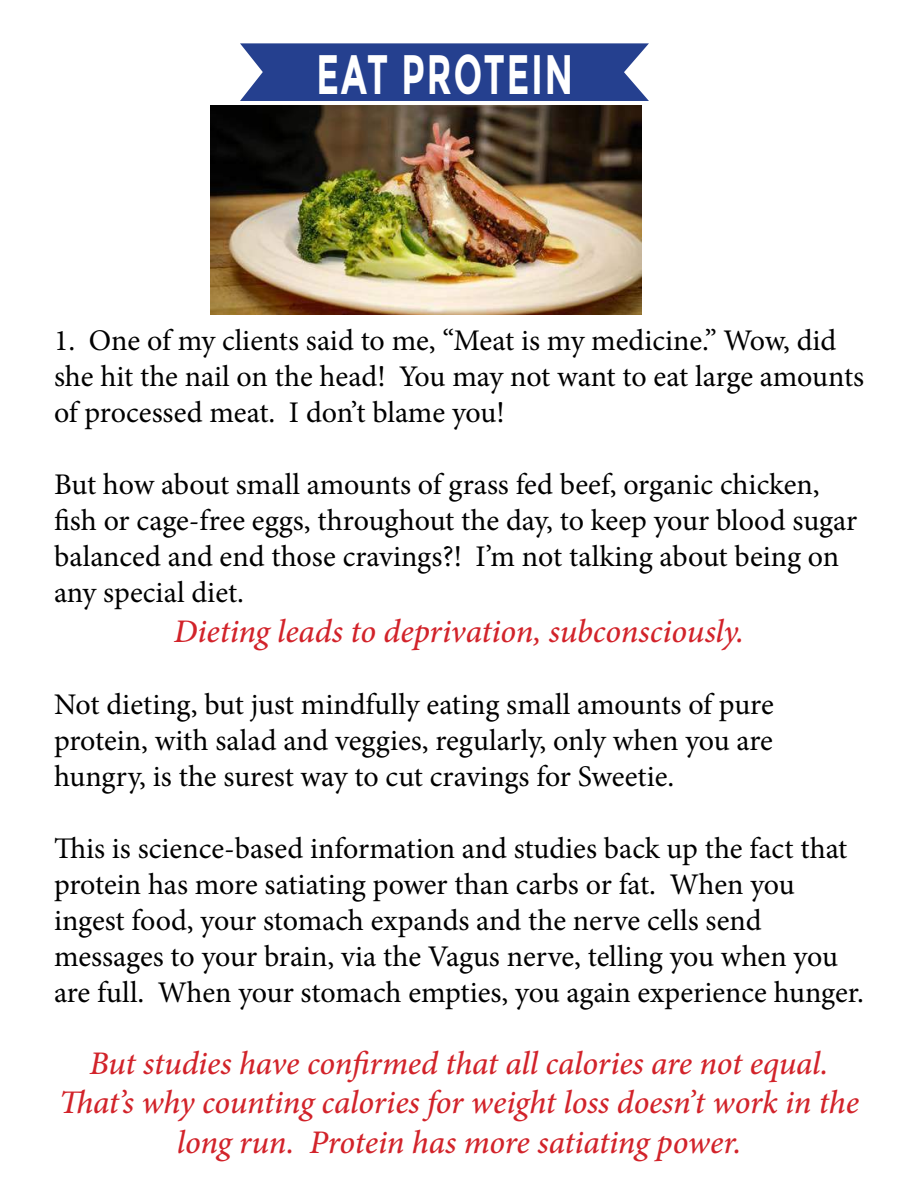
<style>
.page{position:relative;width:918px;height:1188px;background:#fff}
.page>*{position:absolute;margin:0;border:0;box-sizing:border-box;transform-origin:0 0}
.t1{font:700 55.5px "Montserrat";letter-spacing:.06em;color:#fff;scale:.62 1}
.t2{font:italic 500 33px/39.6px "Minion Pro";letter-spacing:-.005em;color:#d2232a;text-align:center}
.t3{font:30px/36px "Minion Pro";letter-spacing:-.005em;color:#000}
</style>
<div class="page">
<svg style="left:240px;top:43px;width:409px;height:58px;background:#334c96"></svg>
<img style="left:210px;top:105px;width:432px;height:210px">
<h1 class="t1" style="left:317px;top:42px;width:415px">EAT PROTEIN</h1>
<p class="t3" style="left:54px;top:323px;width:812px">1. One of my clients said to me, “Meat is my medicine.” Wow, did she hit the nail on the head! You may not want to eat large amounts of processed meat. I don’t blame you!</p>
<p class="t3" style="left:54px;top:467px;width:805px">But how about small amounts of grass fed beef, organic chicken, fish or cage-free eggs, throughout the day, to keep your blood sugar balanced and end those cravings?! I’m not talking about being on any special diet.</p>
<p class="t2" style="left:174px;top:611px;width:572px">Dieting leads to deprivation, subconsciously.</p>
<p class="t3" style="left:54px;top:686px;width:721px;text-align:justify">Not dieting, but just mindfully eating small amounts of pure protein, with salad and veggies, regularly, only when you are hungry, is the surest way to cut cravings for Sweetie.</p>
<p class="t3" style="left:54px;top:830px;width:811px">This is science-based information and studies back up the fact that protein has more satiating power than carbs or fat. When you ingest food, your stomach expands and the nerve cells send messages to your brain, via the Vagus nerve, telling you when you are full. When your stomach empties, you again experience hunger.</p>
<p class="t2" style="left:59px;top:1043px;width:802px">But studies have confirmed that all calories are not equal.<br>That’s why counting calories for weight loss doesn’t work in the long run. Protein has more satiating power.</p>
</div>
